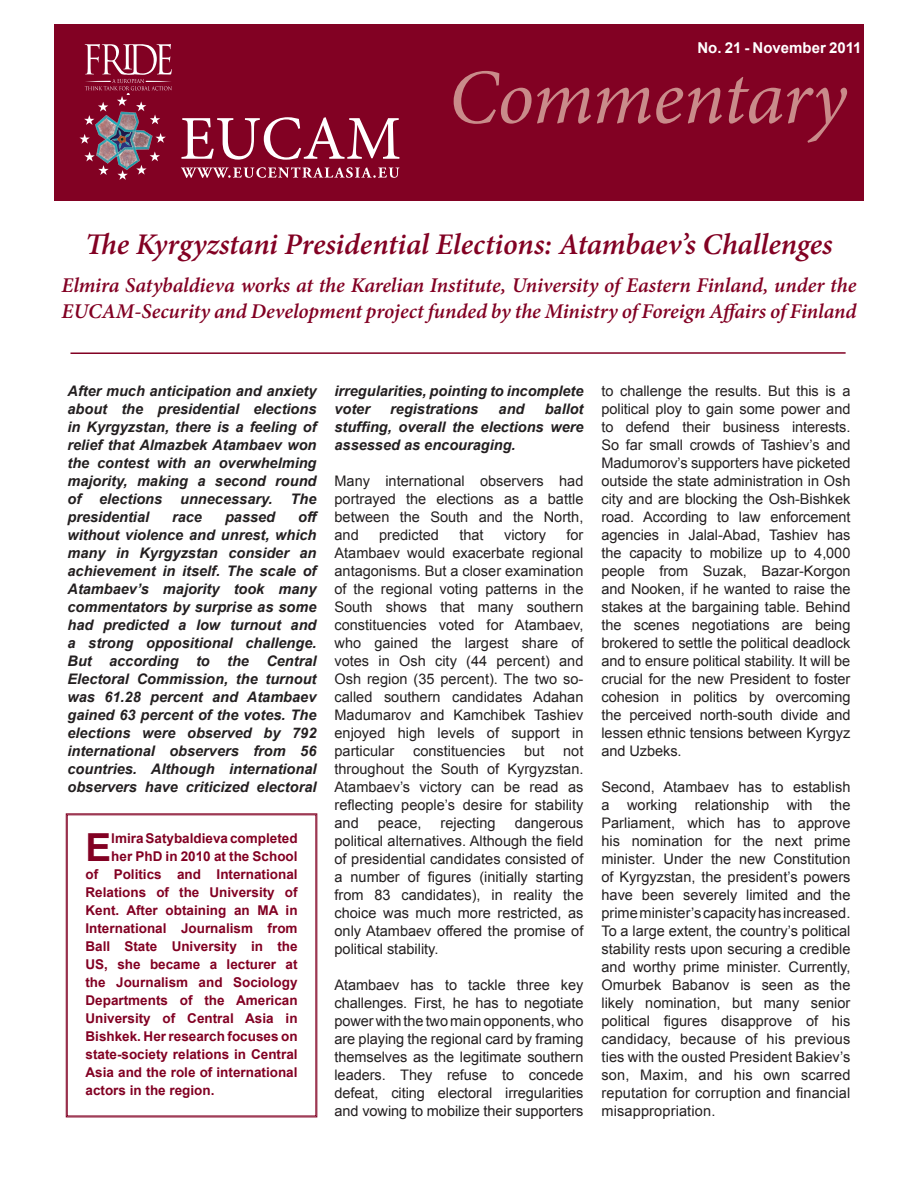
<style>
.page{position:relative;width:918px;height:1188px;background:#fff}
.page>*{position:absolute;margin:0;border:0;box-sizing:border-box;transform-origin:0 0}
.t1{font:italic 78px "Minion Pro";letter-spacing:-.015em;color:#c98b8a}
.t2{font:700 38.7px "Arial";color:#820123}
.t3{font:italic 600 30px "Minion Pro";color:#820123}
.t4{font:italic 600 21px/25.2px "Minion Pro";letter-spacing:-.005em;color:#820123}
.t5{font:700 15px "Arial";color:#fff}
.t6{font:14.55px/18px "Arial";color:#231f20;text-align:justify}
.t7{font:italic 700 14.55px/18px "Arial";color:#231f20;text-align:justify}
.t8{font:700 13.5px "Arial";color:#820123}
</style>
<div class="page">
<div style="left:54px;top:24px;width:810px;height:177px;background:#820123"></div>
<svg style="left:80px;top:134px;width:10px;height:10px"></svg>
<svg style="left:117px;top:172px;width:11px;height:8px"></svg>
<svg style="left:84px;top:152px;width:23px;height:23px"></svg>
<svg style="left:138px;top:152px;width:22px;height:23px"></svg>
<svg style="left:155px;top:133px;width:11px;height:10px"></svg>
<svg style="left:84px;top:44px;width:88px;height:81px"></svg>
<svg style="left:181px;top:117px;width:218px;height:43px"></svg>
<img style="left:94px;top:110px;width:61px;height:62px">
<svg style="left:181px;top:167px;width:218px;height:11px"></svg>
<hr style="left:71px;top:352px;width:775px;height:2px;background:#820123">
<svg style="left:66px;top:813px;width:251px;height:304px"></svg>
<p class="t5" style="left:698px;top:38px;width:166px">No. 21 - November 2011</p>
<p class="t1" style="left:449px;top:45px;width:400px">Commentary</p>
<p class="t3" style="left:85px;top:223px;width:749px">The Kyrgyzstani Presidential Elections: Atambaev’s Challenges</p>
<p class="t4" style="left:62px;top:273px;width:796px">Elmira Satybaldieva works at the Karelian Institute, University of Eastern Finland, under the<br>EUCAM-Security and Development project funded by the Ministry of Foreign Affairs of Finland</p>
<p class="t7" style="left:68px;top:382px;width:251px">After much anticipation and anxiety about the presidential elections in Kyrgyzstan, there is a feeling of relief that Almazbek Atambaev won the contest with an overwhelming majority, making a second round of elections unnecessary. The presidential</p>
<p class="t7" style="left:68px;top:508px;width:251px;text-indent:231px">off without violence and unrest, which many in Kyrgyzstan consider an achievement in itself. The scale of Atambaev’s majority took many commentators by surprise as some had predicted a low turnout and a strong oppositional challenge.<br>But according to the Central Electoral Commission, the turnout was 61.28 percent and Atambaev gained 63 percent of the votes. The elections were observed by 792 international observers from 56 countries. Although international observers have criticized electoral</p>
<p class="t7" style="left:172px;top:508px;width:31px">race</p>
<p class="t7" style="left:225px;top:508px;width:52px">passed</p>
<p class="t2" style="left:86px;top:822px;width:27px">E</p>
<p class="t8" style="left:111px;top:829px;width:188px">lmira Satybaldieva completed</p>
<p class="t8" style="left:111px;top:847px;width:188px">her PhD in 2010 at the School</p>
<p class="t8" style="left:86px;top:865px;width:214px">of Politics and International</p>
<p class="t8" style="left:86px;top:883px;width:214px">Relations of the University of</p>
<p class="t8" style="left:86px;top:901px;width:214px">Kent. After obtaining an MA in</p>
<p class="t8" style="left:86px;top:919px;width:214px">International Journalism from</p>
<p class="t8" style="left:86px;top:937px;width:214px">Ball State University in the</p>
<p class="t8" style="left:86px;top:955px;width:214px">US, she became a lecturer at</p>
<p class="t8" style="left:86px;top:973px;width:214px">the Journalism and Sociology</p>
<p class="t8" style="left:86px;top:991px;width:214px">Departments of the American</p>
<p class="t8" style="left:86px;top:1009px;width:214px">University of Central Asia in</p>
<p class="t8" style="left:86px;top:1027px;width:214px">Bishkek. Her research focuses on</p>
<p class="t8" style="left:86px;top:1045px;width:214px">state-society relations in Central</p>
<p class="t8" style="left:86px;top:1063px;width:214px">Asia and the role of international</p>
<p class="t8" style="left:86px;top:1081px;width:131px">actors in the region.</p>
<p class="t7" style="left:334px;top:382px;width:251px">irregularities, pointing to incomplete voter</p>
<p class="t7" style="left:334px;top:400px;width:251px;text-indent:210px">ballot stuffing, overall the elections were assessed as encouraging.</p>
<p class="t6" style="left:334px;top:472px;width:250px">Many international observers had portrayed the elections as a battle between the South and the North, and</p>
<p class="t7" style="left:390px;top:400px;width:90px">registrations</p>
<p class="t7" style="left:499px;top:400px;width:27px">and</p>
<p class="t6" style="left:334px;top:526px;width:250px;text-indent:232px">for Atambaev would exacerbate regional antagonisms. But a closer examination of the regional voting patterns in the South shows that many southern constituencies voted for Atambaev, who gained the largest share of votes in Osh city (44 percent) and Osh region (35 percent). The two so&shy;called southern candidates Adahan Madumarov and Kamchibek Tashiev enjoyed high levels of support in particular</p>
<p class="t6" style="left:379px;top:526px;width:61px">predicted</p>
<p class="t6" style="left:459px;top:526px;width:26px">that</p>
<p class="t6" style="left:504px;top:526px;width:44px">victory</p>
<p class="t6" style="left:413px;top:742px;width:94px">constituencies</p>
<p class="t6" style="left:524px;top:742px;width:22px">but</p>
<p class="t6" style="left:334px;top:742px;width:250px;text-indent:229px">not throughout the South of Kyrgyzstan.<br>Atambaev’s victory can be read as reflecting people’s desire for stability and</p>
<p class="t6" style="left:334px;top:814px;width:250px;text-indent:180px">dangerous political alternatives. Although the field of presidential candidates consisted of a number of figures (initially starting from 83 candidates), in reality the choice was much more restricted, as only Atambaev offered the promise of political stability.</p>
<p class="t6" style="left:334px;top:976px;width:250px">Atambaev has to tackle three key challenges. First, he has to negotiate power with the two main opponents, who are playing the regional card by framing themselves as the legitimate southern leaders. They refuse to concede defeat, citing electoral irregularities and vowing to mobilize their supporters</p>
<p class="t6" style="left:378px;top:814px;width:45px">peace,</p>
<p class="t6" style="left:441px;top:814px;width:56px">rejecting</p>
<p class="t6" style="left:602px;top:382px;width:250px">to challenge the results. But this is a political ploy to gain some power and to defend their business interests.<br>So far small crowds of Tashiev’s and Madumorov’s supporters have picketed outside the state administration in Osh city and are blocking the Osh-Bishkek road. According to law enforcement agencies in Jalal-Abad, Tashiev has the capacity to mobilize up to 4,000 people from Suzak, Bazar-Korgon and Nooken, if he wanted to raise the stakes at the bargaining table. Behind the scenes negotiations are being brokered to settle the political deadlock and to ensure political stability. It will be crucial for the new President to foster cohesion in politics by overcoming the perceived north-south divide and lessen ethnic tensions between Kyrgyz and Uzbeks.</p>
<p class="t6" style="left:602px;top:778px;width:250px">Second, Atambaev has to establish a working relationship with the Parliament, which has to approve his nomination for the next prime minister. Under the new Constitution of Kyrgyzstan, the president’s powers have been severely limited and the prime minister’s capacity has increased.<br>To a large extent, the country’s political stability rests upon securing a credible and worthy prime minister. Currently, Omurbek Babanov is seen as the likely nomination, but many senior political figures disapprove of his candidacy, because of his previous ties with the ousted President Bakiev’s son, Maxim, and his own scarred reputation for corruption and financial misappropriation.</p>
</div>
